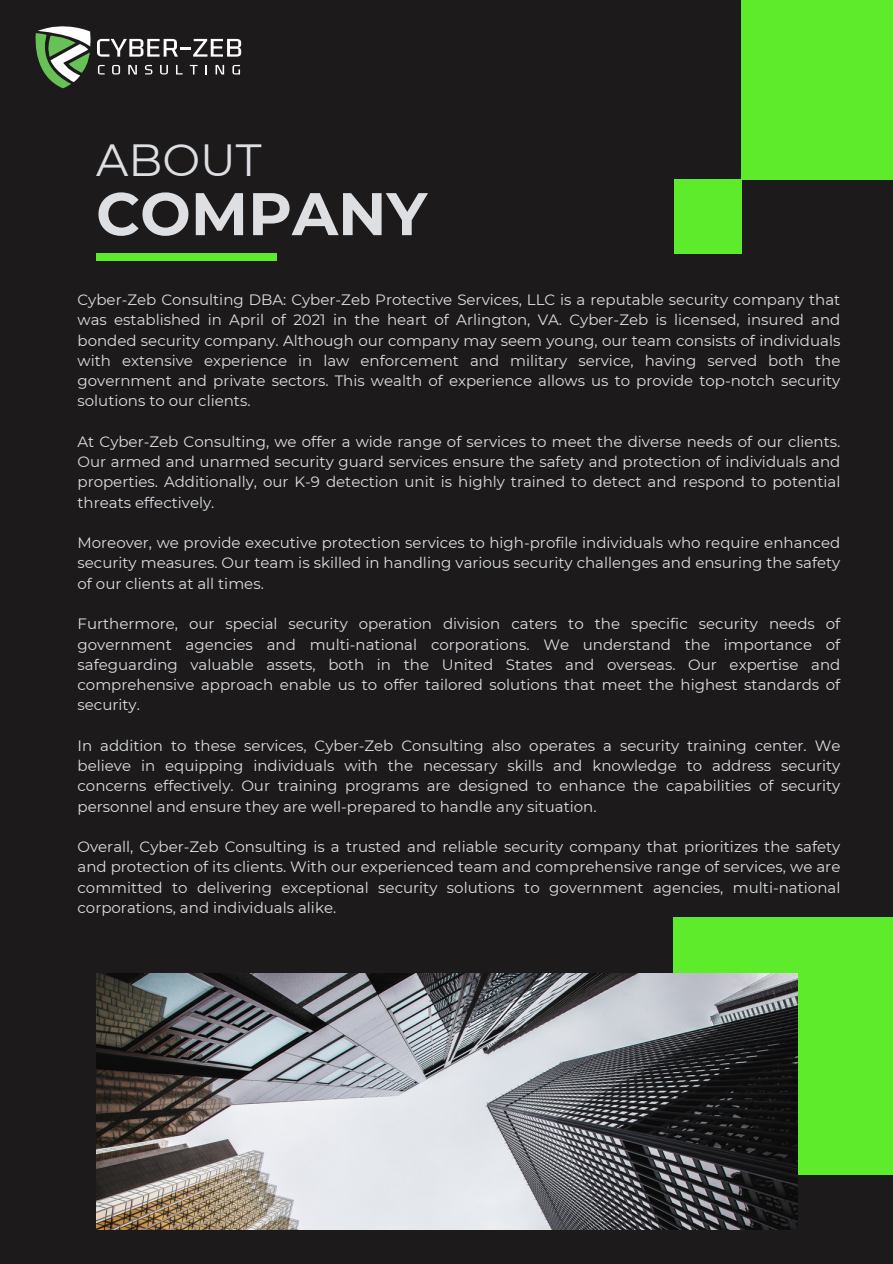
<style>
.page{position:relative;width:893px;height:1264px;background:#fff}
.page>*{position:absolute;margin:0;border:0;box-sizing:border-box;transform-origin:0 0}
.t1{font:700 60px "Montserrat";color:#dddfe3}
.t2{font:45px "Montserrat";color:#dddfe3}
.t3{font:15px/20.2px "Montserrat";color:#dddfe3;text-align:justify}
</style>
<div class="page">
<div style="left:0;top:0;width:892px;height:1263px;background:#1c1a1b"></div>
<div style="left:673px;top:917px;width:219px;height:257px;background:#5eeb2c"></div>
<img style="left:96px;top:973px;width:701px;height:256px">
<div style="left:96px;top:253px;width:180px;height:7px;background:#5eeb2c"></div>
<div style="left:741px;top:0;width:151px;height:179px;background:#5eeb2c"></div>
<div style="left:673px;top:179px;width:68px;height:74px;background:#5eeb2c"></div>
<svg style="left:35px;top:26px;width:56px;height:62px"></svg>
<svg style="left:97px;top:39px;width:144px;height:18px"></svg>
<svg style="left:98px;top:65px;width:7px;height:9px"></svg>
<svg style="left:112px;top:65px;width:8px;height:9px"></svg>
<svg style="left:128px;top:65px;width:9px;height:9px"></svg>
<svg style="left:145px;top:65px;width:7px;height:9px"></svg>
<svg style="left:160px;top:65px;width:8px;height:9px"></svg>
<svg style="left:176px;top:65px;width:6px;height:9px"></svg>
<svg style="left:190px;top:65px;width:8px;height:9px"></svg>
<svg style="left:205px;top:65px;width:2px;height:9px"></svg>
<svg style="left:215px;top:65px;width:9px;height:9px"></svg>
<svg style="left:232px;top:65px;width:8px;height:9px"></svg>
<p class="t2" style="left:96px;top:133px;width:167px">ABOUT</p>
<h2 class="t1" style="left:96px;top:177px;width:332px">COMPANY</h2>
<h1 class="t3" style="left:77px;top:289px;width:764px">Cyber-Zeb Consulting DBA: Cyber-Zeb Protective Services, LLC is a reputable security company that was established in April of 2021 in the heart of Arlington, VA. Cyber-Zeb is licensed, insured and bonded security company. Although our company may seem young, our team consists of individuals with extensive experience in law enforcement and military service, having served both the government and private sectors. This wealth of experience allows us to provide top-notch security solutions to our clients.</h1>
<p class="t3" style="left:77px;top:431px;width:764px">At Cyber-Zeb Consulting, we offer a wide range of services to meet the diverse needs of our clients.<br>Our armed and unarmed security guard services ensure the safety and protection of individuals and properties. Additionally, our K-9 detection unit is highly trained to detect and respond to potential threats effectively.</p>
<p class="t3" style="left:77px;top:532px;width:764px">Moreover, we provide executive protection services to high-profile individuals who require enhanced security measures. Our team is skilled in handling various security challenges and ensuring the safety of our clients at all times.</p>
<p class="t3" style="left:77px;top:613px;width:764px">Furthermore, our special security operation division caters to the specific security needs of government agencies and multi-national corporations. We understand the importance of safeguarding valuable assets, both in the United States and overseas. Our expertise and comprehensive approach enable us to offer tailored solutions that meet the highest standards of security.</p>
<p class="t3" style="left:77px;top:735px;width:764px">In addition to these services, Cyber-Zeb Consulting also operates a security training center. We believe in equipping individuals with the necessary skills and knowledge to address security concerns effectively. Our training programs are designed to enhance the capabilities of security personnel and ensure they are well-prepared to handle any situation.</p>
<p class="t3" style="left:77px;top:836px;width:764px">Overall, Cyber-Zeb Consulting is a trusted and reliable security company that prioritizes the safety and protection of its clients. With our experienced team and comprehensive range of services, we are committed to delivering exceptional security solutions to government agencies, multi-national corporations, and individuals alike.</p>
</div>
